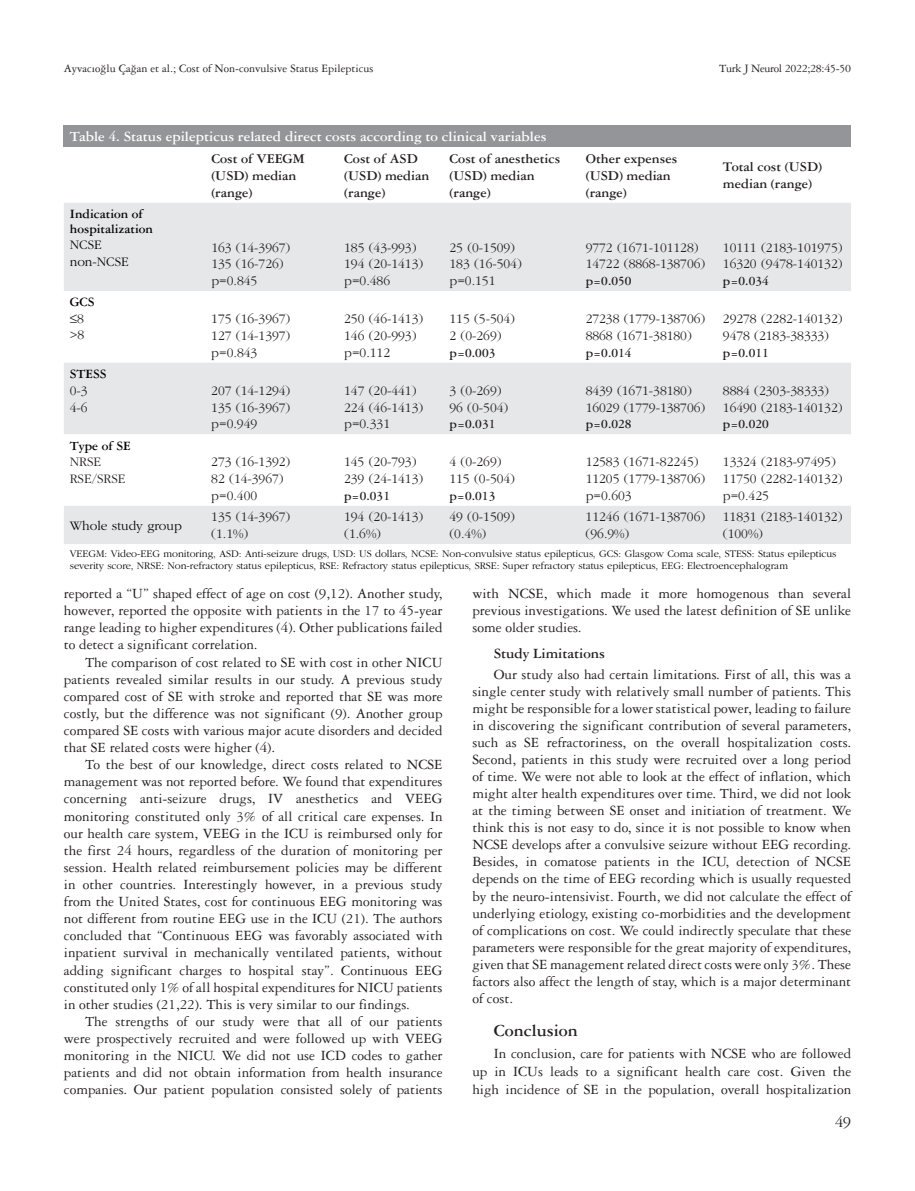
<style>
.page{position:relative;width:915px;height:1191px;background:#fff}
.page>*{position:absolute;margin:0;border:0;box-sizing:border-box;transform-origin:0 0}
.t1{font:18px "Garamond Three Bold Tr";color:#231f20}
.t2{font:16.5px "Garamond Three Tr";color:#231f20}
.t3{font:15px/17.1px "Garamond Three Tr";color:#231f20;text-align:justify}
.t4{font:15px "Garamond Three Bold Tr";color:#fff}
.t5{font:15px "Garamond Three Bold Tr";color:#231f20}
.t6{font:14.25px/17.1px "Garamond Three Bold Tr";color:#231f20}
.t7{font:13.5px/16.6px "Garamond Tr";color:#231f20}
.t8{font:13.5px "Garamond Three Bold Tr";color:#231f20}
.t9{font:13.5px/15px "Garamond Three Bold Tr";color:#040503}
.t10{font:13.5px/16.6px "Garamond Tr";color:#040503}
.t11{font:12px "Garamond Three Tr";color:#231f20}
.t12{font:12px "Garamond Three Tr";letter-spacing:-.025em;color:#231f20}
.t13{font:10.5px/12px "Garamond Tr";color:#040503}
</style>
<div class="page">
<div style="left:64px;top:125px;width:786px;height:22px;background:#939598"></div>
<svg style="left:64px;top:203px;width:786px;height:341px;fill:#e6e7e9"></svg>
<p class="t11" style="left:64px;top:61px;width:311px">Ayvacıoğlu Çağan et al.; Cost of Non-convulsive Status Epilepticus</p>
<p class="t12" style="left:719px;top:61px;width:133px">Turk J Neurol 2022;28:45-50</p>
<p class="t4" style="left:70px;top:127px;width:478px">Table 4. Status epilepticus related direct costs according to clinical variables</p>
<p class="t6" style="left:211px;top:149px;width:95px">Cost of VEEGM (USD) median (range)</p>
<p class="t6" style="left:344px;top:149px;width:87px">Cost of ASD (USD) median (range)</p>
<p class="t6" style="left:449px;top:149px;width:112px">Cost of anesthetics (USD) median (range)</p>
<p class="t6" style="left:585px;top:149px;width:93px">Other expenses (USD) median (range)</p>
<p class="t6" style="left:722px;top:158px;width:101px">Total cost (USD) median (range)</p>
<p class="t9" style="left:70px;top:206px;width:85px">Indication of hospitalization</p>
<p class="t10" style="left:70px;top:237px;width:60px">NCSE non-NCSE</p>
<p class="t7" style="left:211px;top:239px;width:81px">163 (14-3967)<br>135 (16-726) p=0.845</p>
<p class="t7" style="left:344px;top:239px;width:81px">185 (43-993)<br>194 (20-1413) p=0.486</p>
<p class="t7" style="left:449px;top:239px;width:74px">25 (0-1509)<br>183 (16-504) p=0.151</p>
<p class="t7" style="left:585px;top:239px;width:121px">9772 (1671-101128)<br>14722 (8868-138706)</p>
<p class="t7" style="left:722px;top:239px;width:121px">10111 (2183-101975)<br>16320 (9478-140132)</p>
<p class="t8" style="left:722px;top:273px;width:47px">p=0.034</p>
<p class="t8" style="left:585px;top:273px;width:47px">p=0.050</p>
<p class="t9" style="left:70px;top:294px;width:26px">GCS</p>
<p class="t7" style="left:70px;top:310px;width:16px">≤8 &gt;8</p>
<p class="t7" style="left:211px;top:310px;width:81px;text-align:justify">175 (16-3967)<br>127 (14-1397) p=0.843</p>
<p class="t7" style="left:344px;top:310px;width:81px">250 (46-1413)<br>146 (20-993) p=0.112</p>
<p class="t7" style="left:449px;top:310px;width:67px">115 (5-504)<br>2 (0-269)</p>
<p class="t8" style="left:449px;top:344px;width:47px">p=0.003</p>
<p class="t9" style="left:70px;top:366px;width:38px">STESS</p>
<p class="t7" style="left:70px;top:382px;width:19px">0-3<br>4-6</p>
<p class="t7" style="left:211px;top:382px;width:81px;text-align:justify">207 (14-1294)<br>135 (16-3967) p=0.949</p>
<p class="t7" style="left:344px;top:382px;width:81px">147 (20-441)<br>224 (46-1413) p=0.331</p>
<p class="t7" style="left:449px;top:382px;width:60px">3 (0-269)<br>96 (0-504)</p>
<p class="t8" style="left:449px;top:416px;width:47px">p=0.031</p>
<p class="t9" style="left:70px;top:437px;width:62px">Type of SE</p>
<p class="t7" style="left:70px;top:453px;width:57px">NRSE<br>RSE/SRSE</p>
<p class="t7" style="left:211px;top:453px;width:81px">273 (16-1392)<br>82 (14-3967) p=0.400</p>
<p class="t7" style="left:344px;top:453px;width:81px">145 (20-793)<br>239 (24-1413)</p>
<p class="t8" style="left:344px;top:487px;width:47px">p=0.031</p>
<p class="t7" style="left:449px;top:453px;width:67px">4 (0-269)<br>115 (0-504)</p>
<p class="t8" style="left:449px;top:487px;width:47px">p=0.013</p>
<p class="t7" style="left:585px;top:310px;width:121px">27238 (1779-138706)<br>8868 (1671-38180)</p>
<p class="t8" style="left:585px;top:344px;width:47px">p=0.014</p>
<p class="t7" style="left:585px;top:382px;width:121px">8439 (1671-38180)<br>16029 (1779-138706)</p>
<p class="t8" style="left:585px;top:416px;width:47px">p=0.028</p>
<p class="t7" style="left:722px;top:310px;width:121px">29278 (2282-140132)<br>9478 (2183-38333)</p>
<p class="t8" style="left:722px;top:344px;width:47px">p=0.011</p>
<p class="t7" style="left:722px;top:382px;width:121px">8884 (2303-38333)<br>16490 (2183-140132)</p>
<p class="t8" style="left:722px;top:416px;width:47px">p=0.020</p>
<p class="t7" style="left:585px;top:453px;width:121px">12583 (1671-82245)<br>11205 (1779-138706) p=0.603</p>
<p class="t7" style="left:722px;top:453px;width:121px">13324 (2183-97495)<br>11750 (2282-140132) p=0.425</p>
<p class="t10" style="left:70px;top:517px;width:114px">Whole study group</p>
<p class="t7" style="left:211px;top:508px;width:81px">135 (14-3967) (1.1%)</p>
<p class="t7" style="left:344px;top:508px;width:81px">194 (20-1413) (1.6%)</p>
<p class="t7" style="left:449px;top:508px;width:67px">49 (0-1509) (0.4%)</p>
<p class="t7" style="left:585px;top:508px;width:121px">11246 (1671-138706) (96.9%)</p>
<p class="t7" style="left:722px;top:508px;width:121px">11831 (2183-140132) (100%)</p>
<p class="t13" style="left:70px;top:548px;width:767px">VEEGM: Video-EEG monitoring, ASD: Anti-seizure drugs, USD: US dollars, NCSE: Non-convulsive status epilepticus, GCS: Glasgow Coma scale, STESS: Status epilepticus severity score, NRSE: Non-refractory status epilepticus, RSE: Refractory status epilepticus, SRSE: Super refractory status epilepticus, EEG: Electroencephalogram</p>
<p class="t3" style="left:64px;top:584px;width:380px">reported a “U” shaped effect of age on cost (9,12). Another study, however, reported the opposite with patients in the 17 to 45-year range leading to higher expenditures (4). Other publications failed to detect a significant correlation.</p>
<p class="t3" style="left:64px;top:653px;width:380px;text-indent:21px">The comparison of cost related to SE with cost in other NICU patients revealed similar results in our study. A previous study compared cost of SE with stroke and reported that SE was more costly, but the difference was not significant (9). Another group compared SE costs with various major acute disorders and decided that SE related costs were higher (4).</p>
<p class="t3" style="left:64px;top:755px;width:380px;text-indent:21px">To the best of our knowledge, direct costs related to NCSE management was not reported before. We found that expenditures concerning anti-seizure drugs, IV anesthetics and VEEG monitoring constituted only 3% of all critical care expenses. In our health care system, VEEG in the ICU is reimbursed only for the first 24 hours, regardless of the duration of monitoring per session. Health related reimbursement policies may be different in other countries. Interestingly however, in a previous study from the United States, cost for continuous EEG monitoring was not different from routine EEG use in the ICU (21). The authors concluded that “Continuous EEG was favorably associated with inpatient survival in mechanically ventilated patients, without adding significant charges to hospital stay”. Continuous EEG constituted only 1% of all hospital expenditures for NICU patients in other studies (21,22). This is very similar to our findings.</p>
<p class="t3" style="left:64px;top:1012px;width:380px;text-indent:21px">The strengths of our study were that all of our patients were prospectively recruited and were followed up with VEEG monitoring in the NICU. We did not use ICD codes to gather patients and did not obtain information from health insurance companies. Our patient population consisted solely of patients</p>
<p class="t3" style="left:472px;top:584px;width:380px">with NCSE, which made it more homogenous than several previous investigations. We used the latest definition of SE unlike some older studies.</p>
<p class="t5" style="left:493px;top:644px;width:113px">Study Limitations</p>
<p class="t3" style="left:472px;top:665px;width:380px;text-indent:21px">Our study also had certain limitations. First of all, this was a single center study with relatively small number of patients. This might be responsible for a lower statistical power, leading to failure in discovering the significant contribution of several parameters, such as SE refractoriness, on the overall hospitalization costs.<br>Second, patients in this study were recruited over a long period of time. We were not able to look at the effect of inflation, which might alter health expenditures over time. Third, we did not look at the timing between SE onset and initiation of treatment. We think this is not easy to do, since it is not possible to know when NCSE develops after a convulsive seizure without EEG recording.<br>Besides, in comatose patients in the ICU, detection of NCSE depends on the time of EEG recording which is usually requested by the neuro-intensivist. Fourth, we did not calculate the effect of underlying etiology, existing co-morbidities and the development of complications on cost. We could indirectly speculate that these parameters were responsible for the great majority of expenditures, given that SE management related direct costs were only 3%. These factors also affect the length of stay, which is a major determinant of cost.</p>
<p class="t1" style="left:493px;top:1019px;width:86px">Conclusion</p>
<p class="t3" style="left:472px;top:1044px;width:380px;line-height:18.1px;text-indent:21px">In conclusion, care for patients with NCSE who are followed up in ICUs leads to a significant health care cost. Given the high incidence of SE in the population, overall hospitalization</p>
<p class="t2" style="left:834px;top:1112px;width:18px">49</p>
</div>
